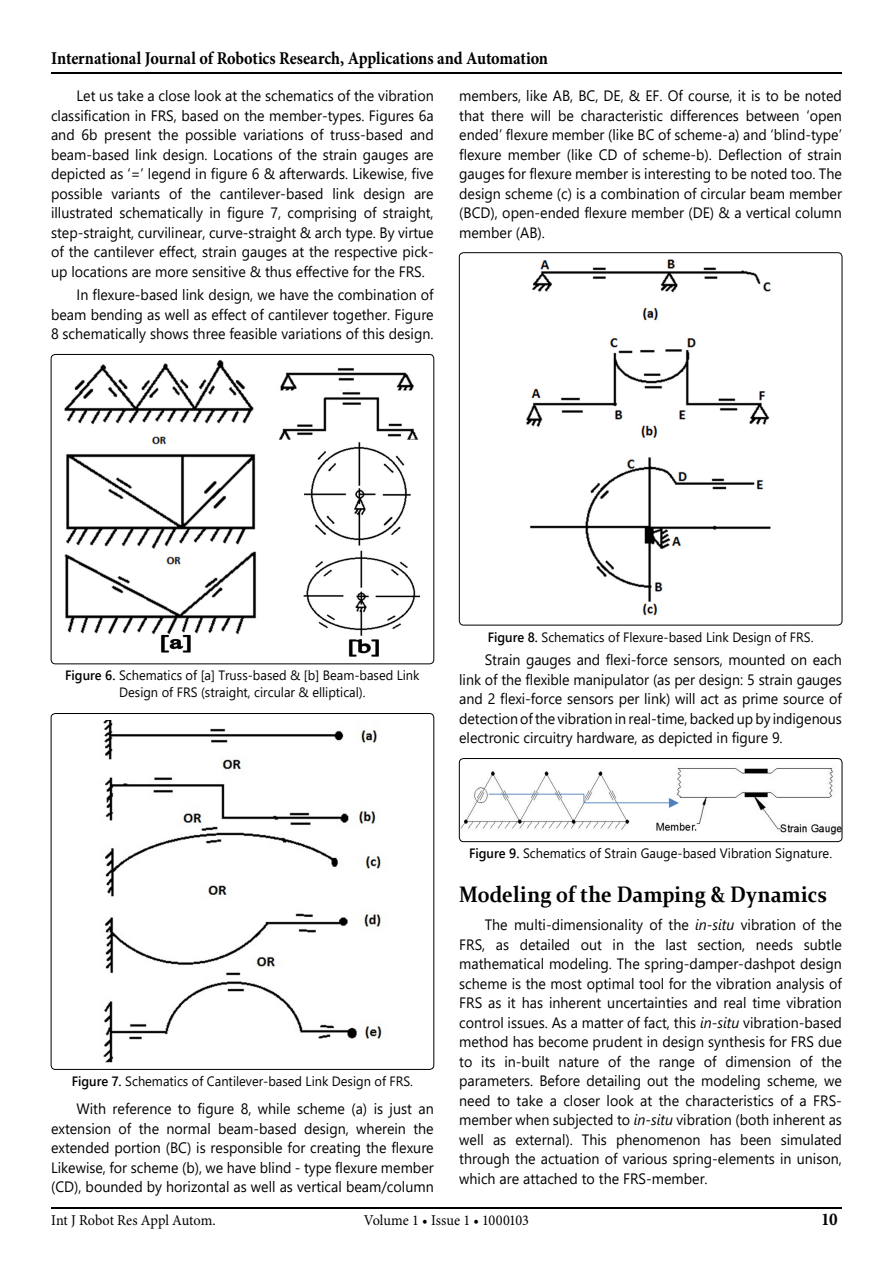
<style>
.page{position:relative;width:893px;height:1263px;background:#fff}
.page>*{position:absolute;margin:0;border:0;box-sizing:border-box;transform-origin:0 0}
.t1{font:700 22.5px "Constantia";letter-spacing:.005em;color:#000;scale:.9 1}
.t2{font:700 18px "Minion Pro";letter-spacing:-.01em;color:#000;scale:.9 1}
.t3{font:700 18px "Minion Pro";letter-spacing:-.01em;color:#000;scale:.95 1}
.t4{font:15px/19.5px "Segoe UI";color:#000;text-align:justify;scale:.95 1}
.t5{font:15px "Minion Pro";letter-spacing:-.005em;color:#000;scale:.95 1}
.t6{font:13.5px/16.5px "Segoe UI";color:#000;text-align:center;scale:.95 1}
.s1{font-weight:600}
.s2{font-style:italic}
</style>
<div class="page">
<hr style="left:51px;top:73px;width:791px;height:1px;background:#000">
<hr style="left:51px;top:1208px;width:791px;height:1px;background:#000">
<img style="left:64px;top:359px;width:356px;height:298px">
<div style="left:51px;top:354px;width:383px;height:310px;border:1px solid #000;border-radius:4px"></div>
<img style="left:103px;top:720px;width:280px;height:343px">
<div style="left:51px;top:713px;width:383px;height:356px;border:1px solid #000;border-radius:4px"></div>
<img style="left:526px;top:259px;width:245px;height:357px">
<div style="left:459px;top:253px;width:383px;height:372px;border:1px solid #000;border-radius:4px"></div>
<img style="left:461px;top:768px;width:379px;height:67px">
<div style="left:459px;top:758px;width:383px;height:84px;border:1px solid #000;border-radius:4px"></div>
<p class="t2" style="left:51px;top:46px;width:554px">International Journal of Robotics Research, Applications and Automation</p>
<p class="t4" style="left:51px;top:85px;width:404px;text-indent:26px">Let us take a close look at the schematics of the vibration classification in FRS, based on the member-types. Figures 6a and 6b present the possible variations of truss-based and beam-based link design. Locations of the strain gauges are depicted as ‘=’ legend in figure 6 &amp; afterwards. Likewise, five possible variants of the cantilever-based link design are illustrated schematically in figure 7, comprising of straight, step-straight, curvilinear, curve-straight &amp; arch type. By virtue of the cantilever effect, strain gauges at the respective pick&shy;up locations are more sensitive &amp; thus effective for the FRS.</p>
<p class="t4" style="left:51px;top:284px;width:404px;text-indent:26px">In flexure-based link design, we have the combination of beam bending as well as effect of cantilever together. Figure 8 schematically shows three feasible variations of this design.</p>
<p class="t4" style="left:459px;top:85px;width:404px">members, like AB, BC, DE, &amp; EF. Of course, it is to be noted that there will be characteristic differences between ‘open ended’ flexure member (like BC of scheme-a) and ‘blind-type’ flexure member (like CD of scheme-b). Deflection of strain gauges for flexure member is interesting to be noted too. The design scheme (c) is a combination of circular beam member (BCD), open-ended flexure member (DE) &amp; a vertical column member (AB).</p>
<p class="t6" style="left:65px;top:666px;width:375px"><span class="s1">Figure 6.</span> Schematics of [a] Truss-based &amp; [b] Beam-based Link<br>Design of FRS (straight, circular &amp; elliptical).</p>
<p class="t6" style="left:488px;top:627px;width:344px"><span class="s1">Figure 8.</span> Schematics of Flexure-based Link Design of FRS.</p>
<p class="t4" style="left:459px;top:649px;width:404px;text-indent:26px">Strain gauges and flexi-force sensors, mounted on each link of the flexible manipulator (as per design: 5 strain gauges and 2 flexi-force sensors per link) will act as prime source of detection of the vibration in real-time, backed up by indigenous electronic circuitry hardware, as depicted in figure 9.</p>
<p class="t6" style="left:72px;top:1072px;width:361px"><span class="s1">Figure 7.</span> Schematics of Cantilever-based Link Design of FRS.</p>
<p class="t4" style="left:51px;top:1097px;width:404px;text-indent:26px">With reference to figure 8, while scheme (a) is just an extension of the normal beam-based design, wherein the extended portion (BC) is responsible for creating the flexure Likewise, for scheme (b), we have blind - type flexure member (CD), bounded by horizontal as well as vertical beam/column</p>
<p class="t6" style="left:469px;top:844px;width:384px"><span class="s1">Figure 9.</span> Schematics of Strain Gauge-based Vibration Signature.</p>
<h1 class="t1" style="left:459px;top:879px;width:410px">Modeling of the Damping &amp; Dynamics</h1>
<p class="t4" style="left:459px;top:914px;width:404px;text-indent:26px">The multi-dimensionality of the <span class="s2">in-situ</span> vibration of the FRS, as detailed out in the last section, needs subtle mathematical modeling. The spring-damper-dashpot design scheme is the most optimal tool for the vibration analysis of FRS as it has inherent uncertainties and real time vibration control issues. As a matter of fact, this <span class="s2">in-situ</span> vibration-based method has become prudent in design synthesis for FRS due to its in-built nature of the range of dimension of the parameters. Before detailing out the modeling scheme, we need to take a closer look at the characteristics of a FRS&shy;member when subjected to <span class="s2">in-situ</span> vibration (both inherent as well as external). This phenomenon has been simulated through the actuation of various spring-elements in unison, which are attached to the FRS-member.</p>
<p class="t5" style="left:51px;top:1210px;width:175px">Int J Robot Res Appl Autom.</p>
<p class="t5" style="left:364px;top:1210px;width:175px">Volume 1 • Issue 1 • 1000103</p>
<p class="t3" style="left:821px;top:1206px;width:19px">10</p>
</div>
